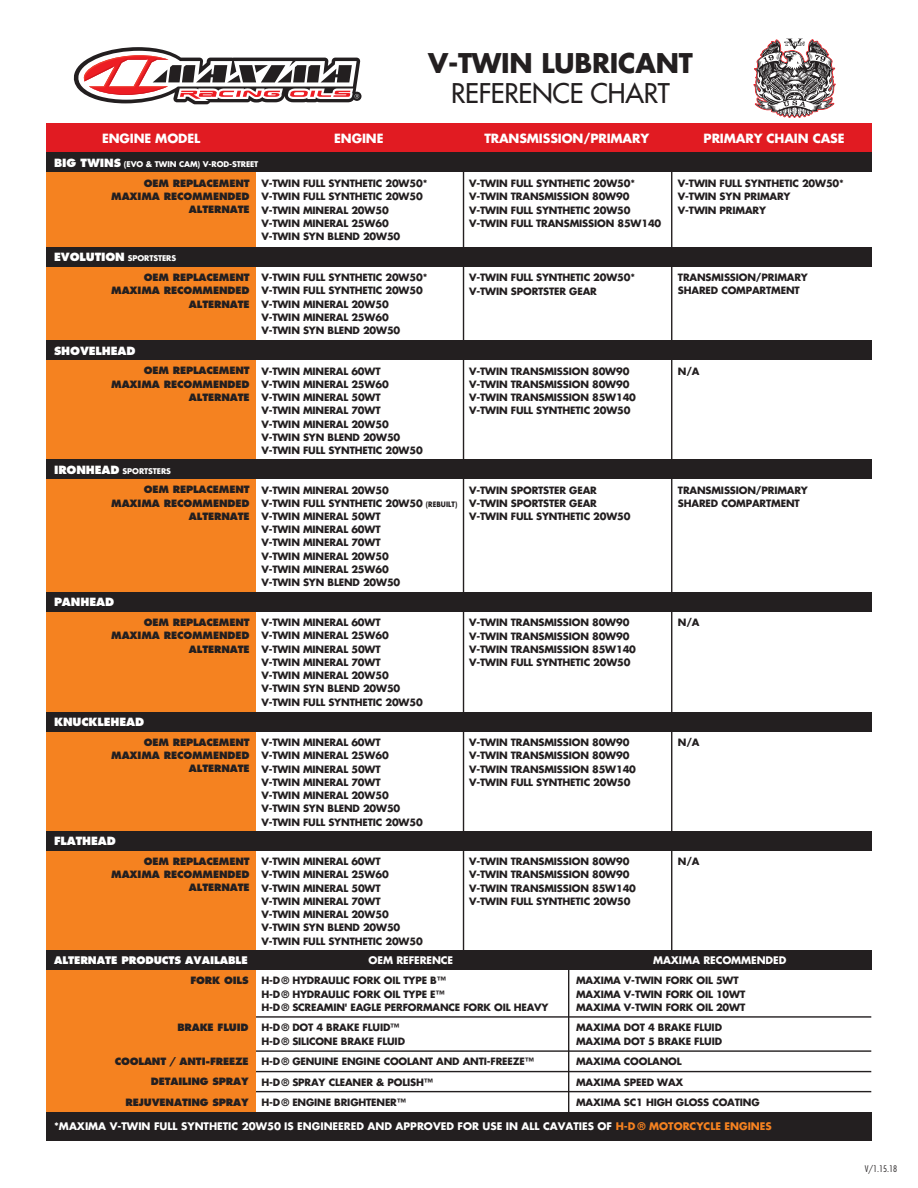
<style>
.page{position:relative;width:918px;height:1188px;background:#fff}
.page>*{position:absolute;margin:0;border:0;box-sizing:border-box;transform-origin:0 0}
.t1{font:700 26.4px "Futura";letter-spacing:-.01em;color:#231f20}
.t2{font:26.4px "Futura";letter-spacing:-.01em;color:#231f20}
.t3{font:700 12.3px "Futura";letter-spacing:-.01em;color:#fff}
.t4{font:800 10.95px "Futura";letter-spacing:-.01em;color:#fff}
.t5{font:700 10.2px "Futura";color:#fff}
.t6{font:800 10.2px "Futura";letter-spacing:-.01em;color:#fff}
.t7{font:700 9.75px/13.2px "Futura";letter-spacing:-.015em;color:#231f20}
.t8{font:800 9.75px/13.2px "Futura";letter-spacing:-.015em;color:#231f20;text-align:right}
.t9{font:300 condensed 8.85px "Futura";color:#231f20;scale:1.1 1}
.t10{font:700 7.65px "Futura";letter-spacing:-.01em;color:#fff}
.s1{font-weight:800;font-size:10.95px}
.s2{font-size:7.35px}
.s3{color:#f58220}
</style>
<div class="page">
<hr style="left:253px;top:1016px;width:618px;height:2px;background:#231f20">
<hr style="left:253px;top:1050px;width:618px;height:2px;background:#231f20">
<hr style="left:253px;top:1071px;width:618px;height:1px;background:#231f20">
<hr style="left:253px;top:1091px;width:618px;height:1px;background:#231f20">
<div style="left:243px;top:163px;width:221px;height:795px;background:#fff;border:1px solid #231f20"></div>
<div style="left:46px;top:164px;width:209px;height:975px;background:#f58220"></div>
<hr style="left:671px;top:164px;width:1px;height:789px;background:#231f20">
<svg style="left:73px;top:47px;width:289px;height:57px"></svg>
<svg style="left:753px;top:39px;width:83px;height:79px"></svg>
<div style="left:46px;top:247px;width:825px;height:20px;background:#231f20"></div>
<div style="left:46px;top:340px;width:825px;height:20px;background:#231f20"></div>
<div style="left:46px;top:459px;width:825px;height:20px;background:#231f20"></div>
<div style="left:46px;top:712px;width:825px;height:20px;background:#231f20"></div>
<div style="left:46px;top:831px;width:825px;height:20px;background:#231f20"></div>
<div style="left:46px;top:592px;width:825px;height:20px;background:#231f20"></div>
<div style="left:46px;top:144px;width:825px;height:28px;background:#231f20"></div>
<div style="left:46px;top:123px;width:825px;height:28px;background:#e11b22"></div>
<hr style="left:568px;top:963px;width:1px;height:155px;background:#231f20">
<div style="left:46px;top:950px;width:825px;height:20px;background:#231f20"></div>
<div style="left:46px;top:1112px;width:825px;height:29px;background:#231f20"></div>
<h1 class="t1" style="left:428px;top:45px;width:266px">V-TWIN LUBRICANT</h1>
<h1 class="t2" style="left:451px;top:76px;width:220px">REFERENCE CHART</h1>
<p class="t3" style="left:102px;top:129px;width:100px">ENGINE MODEL</p>
<p class="t3" style="left:334px;top:129px;width:51px">ENGINE</p>
<p class="t3" style="left:484px;top:129px;width:166px">TRANSMISSION/PRIMARY</p>
<p class="t3" style="left:704px;top:129px;width:142px">PRIMARY CHAIN CASE</p>
<p class="t10" style="left:54px;top:158px;width:206px"><span class="s1">BIG TWINS</span> (EVO &amp; TWIN CAM) V-ROD-STREET</p>
<p class="t8" style="left:111px;top:177px;width:140px">OEM REPLACEMENT<br>MAXIMA RECOMMENDED<br>ALTERNATE</p>
<p class="t10" style="left:54px;top:253px;width:124px"><span class="s1">EVOLUTION</span> SPORTSTERS</p>
<p class="t8" style="left:111px;top:271px;width:140px">OEM REPLACEMENT<br>MAXIMA RECOMMENDED<br>ALTERNATE</p>
<p class="t4" style="left:54px;top:344px;width:83px">SHOVELHEAD</p>
<p class="t7" style="left:261px;top:177px;width:168px">V-TWIN FULL SYNTHETIC 20W50*<br>V-TWIN FULL SYNTHETIC 20W50<br>V-TWIN MINERAL 20W50<br>V-TWIN MINERAL 25W60<br>V-TWIN SYN BLEND 20W50</p>
<p class="t7" style="left:469px;top:177px;width:194px">V-TWIN FULL SYNTHETIC 20W50*<br>V-TWIN TRANSMISSION 80W90<br>V-TWIN FULL SYNTHETIC 20W50<br>V-TWIN FULL TRANSMISSION 85W140</p>
<p class="t7" style="left:678px;top:177px;width:168px">V-TWIN FULL SYNTHETIC 20W50*<br>V-TWIN SYN PRIMARY<br>V-TWIN PRIMARY</p>
<p class="t7" style="left:261px;top:271px;width:168px">V-TWIN FULL SYNTHETIC 20W50*<br>V-TWIN FULL SYNTHETIC 20W50<br>V-TWIN MINERAL 20W50<br>V-TWIN MINERAL 25W60<br>V-TWIN SYN BLEND 20W50</p>
<p class="t7" style="left:469px;top:271px;width:168px">V-TWIN FULL SYNTHETIC 20W50*<br>V-TWIN SPORTSTER GEAR</p>
<p class="t7" style="left:678px;top:271px;width:132px">TRANSMISSION/PRIMARY<br>SHARED COMPARTMENT</p>
<p class="t8" style="left:144px;top:364px;width:107px">OEM REPLACEMENT</p>
<p class="t7" style="left:678px;top:364px;width:23px">N/A</p>
<p class="t8" style="left:111px;top:378px;width:140px">MAXIMA RECOMMENDED<br>ALTERNATE</p>
<p class="t7" style="left:261px;top:364px;width:163px">V-TWIN MINERAL 60WT<br>V-TWIN MINERAL 25W60<br>V-TWIN MINERAL 50WT<br>V-TWIN MINERAL 70WT<br>V-TWIN MINERAL 20W50<br>V-TWIN SYN BLEND 20W50<br>V-TWIN FULL SYNTHETIC 20W50</p>
<p class="t7" style="left:469px;top:364px;width:168px">V-TWIN TRANSMISSION 80W90<br>V-TWIN TRANSMISSION 80W90<br>V-TWIN TRANSMISSION 85W140<br>V-TWIN FULL SYNTHETIC 20W50</p>
<p class="t10" style="left:54px;top:465px;width:118px"><span class="s1">IRONHEAD</span> SPORTSTERS</p>
<p class="t8" style="left:111px;top:483px;width:140px">OEM REPLACEMENT<br>MAXIMA RECOMMENDED<br>ALTERNATE</p>
<p class="t4" style="left:54px;top:595px;width:62px">PANHEAD</p>
<p class="t7" style="left:261px;top:483px;width:198px">V-TWIN MINERAL 20W50<br>V-TWIN FULL SYNTHETIC 20W50 <span class="s2">(REBUILT)<br></span>V-TWIN MINERAL 50WT<br>V-TWIN MINERAL 60WT<br>V-TWIN MINERAL 70WT<br>V-TWIN MINERAL 20W50<br>V-TWIN MINERAL 25W60<br>V-TWIN SYN BLEND 20W50</p>
<p class="t7" style="left:469px;top:483px;width:163px">V-TWIN SPORTSTER GEAR<br>V-TWIN SPORTSTER GEAR<br>V-TWIN FULL SYNTHETIC 20W50</p>
<p class="t7" style="left:678px;top:483px;width:132px">TRANSMISSION/PRIMARY<br>SHARED COMPARTMENT</p>
<p class="t8" style="left:144px;top:616px;width:107px">OEM REPLACEMENT</p>
<p class="t7" style="left:678px;top:616px;width:23px">N/A</p>
<p class="t8" style="left:111px;top:629px;width:140px">MAXIMA RECOMMENDED<br>ALTERNATE</p>
<p class="t7" style="left:261px;top:616px;width:163px">V-TWIN MINERAL 60WT<br>V-TWIN MINERAL 25W60<br>V-TWIN MINERAL 50WT<br>V-TWIN MINERAL 70WT<br>V-TWIN MINERAL 20W50<br>V-TWIN SYN BLEND 20W50<br>V-TWIN FULL SYNTHETIC 20W50</p>
<p class="t7" style="left:469px;top:616px;width:168px">V-TWIN TRANSMISSION 80W90<br>V-TWIN TRANSMISSION 80W90<br>V-TWIN TRANSMISSION 85W140<br>V-TWIN FULL SYNTHETIC 20W50</p>
<p class="t4" style="left:54px;top:715px;width:92px">KNUCKLEHEAD</p>
<p class="t8" style="left:144px;top:736px;width:107px">OEM REPLACEMENT</p>
<p class="t7" style="left:678px;top:736px;width:23px">N/A</p>
<p class="t8" style="left:111px;top:749px;width:140px">MAXIMA RECOMMENDED<br>ALTERNATE</p>
<p class="t7" style="left:261px;top:736px;width:163px">V-TWIN MINERAL 60WT<br>V-TWIN MINERAL 25W60<br>V-TWIN MINERAL 50WT<br>V-TWIN MINERAL 70WT<br>V-TWIN MINERAL 20W50<br>V-TWIN SYN BLEND 20W50<br>V-TWIN FULL SYNTHETIC 20W50</p>
<p class="t7" style="left:469px;top:736px;width:168px">V-TWIN TRANSMISSION 80W90<br>V-TWIN TRANSMISSION 80W90<br>V-TWIN TRANSMISSION 85W140<br>V-TWIN FULL SYNTHETIC 20W50</p>
<p class="t4" style="left:54px;top:834px;width:63px">FLATHEAD</p>
<p class="t8" style="left:144px;top:855px;width:107px">OEM REPLACEMENT</p>
<p class="t7" style="left:678px;top:855px;width:23px">N/A</p>
<p class="t8" style="left:111px;top:868px;width:140px">MAXIMA RECOMMENDED<br>ALTERNATE</p>
<p class="t7" style="left:261px;top:855px;width:163px">V-TWIN MINERAL 60WT<br>V-TWIN MINERAL 25W60<br>V-TWIN MINERAL 50WT<br>V-TWIN MINERAL 70WT<br>V-TWIN MINERAL 20W50<br>V-TWIN SYN BLEND 20W50<br>V-TWIN FULL SYNTHETIC 20W50</p>
<p class="t7" style="left:469px;top:855px;width:168px">V-TWIN TRANSMISSION 80W90<br>V-TWIN TRANSMISSION 80W90<br>V-TWIN TRANSMISSION 85W140<br>V-TWIN FULL SYNTHETIC 20W50</p>
<p class="t6" style="left:54px;top:954px;width:195px">ALTERNATE PRODUCTS AVAILABLE</p>
<p class="t5" style="left:369px;top:953px;width:86px">OEM REFERENCE</p>
<p class="t5" style="left:653px;top:953px;width:135px">MAXIMA RECOMMENDED</p>
<p class="t7" style="left:261px;top:974px;width:289px">H-D® HYDRAULIC FORK OIL TYPE B™<br>H-D® HYDRAULIC FORK OIL TYPE E™<br>H-D® SCREAMIN' EAGLE PERFORMANCE FORK OIL HEAVY</p>
<p class="t7" style="left:261px;top:1021px;width:145px">H-D® DOT 4 BRAKE FLUID™<br>H-D® SILICONE BRAKE FLUID</p>
<p class="t7" style="left:261px;top:1051px;width:274px;line-height:20.5px">H-D® GENUINE ENGINE COOLANT AND ANTI-FREEZE™<br>H-D® SPRAY CLEANER &amp; POLISH™<br>H-D® ENGINE BRIGHTENER™</p>
<p class="t8" style="left:190px;top:974px;width:60px">FORK OILS</p>
<p class="t8" style="left:177px;top:1021px;width:73px">BRAKE FLUID</p>
<p class="t8" style="left:115px;top:1051px;width:135px;line-height:20.5px">COOLANT / ANTI-FREEZE<br>DETAILING SPRAY<br>REJUVENATING SPRAY</p>
<p class="t5" style="left:54px;top:1119px;width:719px">*MAXIMA V-TWIN FULL SYNTHETIC 20W50 IS ENGINEERED AND APPROVED FOR USE IN ALL CAVATIES OF <span class="s3">H-D ® MOTORCYCLE ENGINES</span></p>
<p class="t7" style="left:576px;top:974px;width:171px">MAXIMA V-TWIN FORK OIL 5WT<br>MAXIMA V-TWIN FORK OIL 10WT<br>MAXIMA V-TWIN FORK OIL 20WT</p>
<p class="t7" style="left:576px;top:1021px;width:148px">MAXIMA DOT 4 BRAKE FLUID<br>MAXIMA DOT 5 BRAKE FLUID</p>
<p class="t7" style="left:576px;top:1051px;width:185px;line-height:20.5px">MAXIMA COOLANOL<br>MAXIMA SPEED WAX<br>MAXIMA SC1 HIGH GLOSS COATING</p>
<p class="t9" style="left:865px;top:1163px;width:31px">V/1.15.18</p>
</div>
